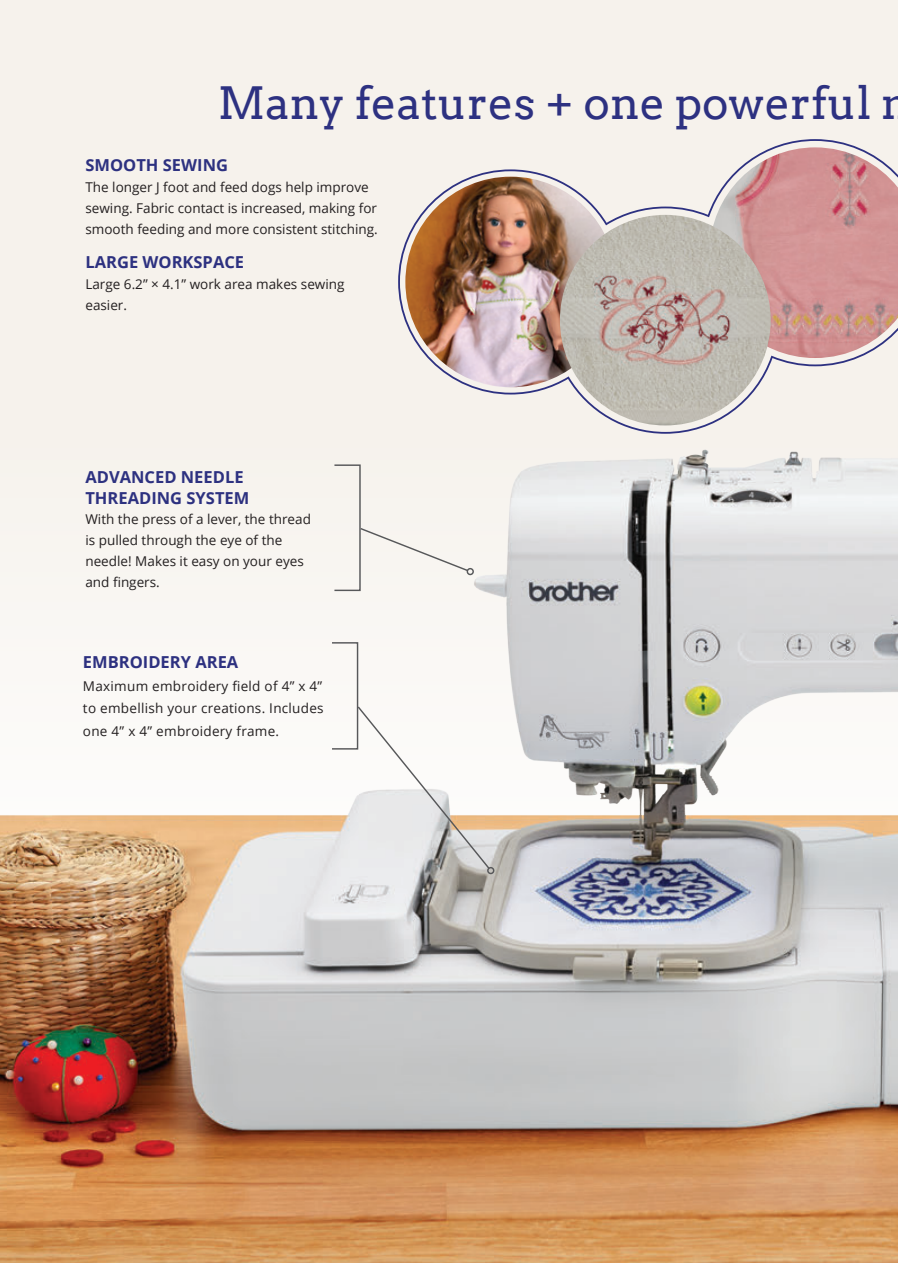
<style>
.page{position:relative;width:898px;height:1263px;background:#fff}
.page>*{position:absolute;margin:0;border:0;box-sizing:border-box;transform-origin:0 0}
.t1{font:44.55px "Arvo";color:#2d3181}
.t2{font:700 16.5px/20.9px "Open Sans";color:#2d3180}
.t3{font:13.5px/20.9px "Open Sans";color:#231f20}
</style>
<div class="page">
<div style="left:0;top:0;width:897px;height:1038px;background:#f6f2ec"></div>
<img style="left:0;top:449px;width:897px;height:814px">
<svg style="left:360px;top:527px;width:109px;height:45px"></svg>
<div style="left:466px;top:568px;width:7px;height:7px;border:1px solid #57585a;border-radius:50%"></div>
<svg style="left:356px;top:705px;width:135px;height:165px"></svg>
<div style="left:487px;top:867px;width:7px;height:7px;border:1px solid #57585a;border-radius:50%"></div>
<div style="left:333px;top:464px;width:27px;height:127px;border:1px solid #57585a"></div>
<div style="left:331px;top:642px;width:27px;height:108px;border:1px solid #57585a"></div>
<svg style="left:398px;top:139px;width:460px;height:295px"></svg>
<img style="left:405px;top:177px;width:211px;height:210px;border-radius:105px">
<img style="left:709px;top:147px;width:188px;height:211px">
<img style="left:559px;top:215px;width:211px;height:210px;border-radius:105px">
<h1 class="t1" style="left:218px;top:76px;width:654px">Many features + one powerful</h1>
<p class="t2" style="left:85px;top:154px;width:144px">SMOOTH SEWING</p>
<p class="t3" style="left:85px;top:176px;width:294px">The longer J foot and feed dogs help improve sewing. Fabric contact is increased, making for smooth feeding and more consistent stitching.</p>
<p class="t2" style="left:85px;top:251px;width:160px">LARGE WORKSPACE</p>
<p class="t3" style="left:85px;top:273px;width:260px">Large 6.2” × 4.1” work area makes sewing easier.</p>
<p class="t2" style="left:85px;top:466px;width:165px">ADVANCED NEEDLE<br>THREADING SYSTEM</p>
<p class="t3" style="left:85px;top:509px;width:227px">With the press of a lever, the thread is pulled through the eye of the needle! Makes it easy on your eyes and fingers.</p>
<p class="t2" style="left:83px;top:652px;width:157px">EMBROIDERY AREA</p>
<p class="t3" style="left:83px;top:674px;width:242px;line-height:22.5px;text-align:justify">Maximum embroidery field of 4” x 4” to embellish your creations. Includes one 4” x 4” embroidery frame.</p>
</div>
